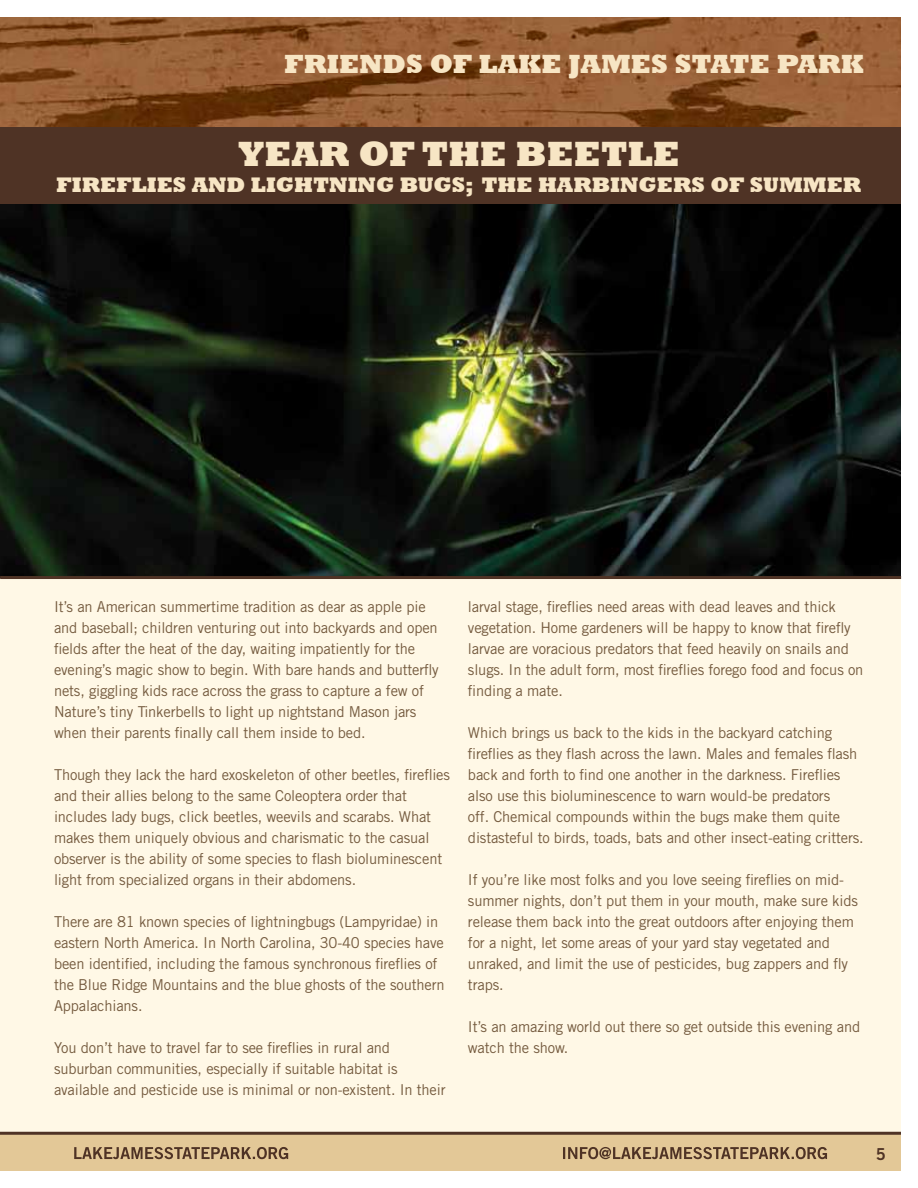
<style>
.page{position:relative;width:918px;height:1188px;background:#fff}
.page>*{position:absolute;margin:0;border:0;box-sizing:border-box;transform-origin:0 0}
.t1{font:800 36px "Rockwell";color:#f7e5c4}
.t2{font:800 27px "Rockwell";color:#f7e5c4}
.t3{font:800 21.6px "Rockwell";color:#f7e5c4}
.t4{font:16.5px "Trade Gothic Bold Two";color:#4f3325}
.t5{font:15px/21px "Trade Gothic";letter-spacing:-.01em;color:#745a3e}
</style>
<div class="page">
<img style="left:0;top:17px;width:901px;height:1115px">
<div style="left:0;top:1134px;width:901px;height:37px;background:#e3c897"></div>
<svg style="left:74px;top:1147px;width:753px;height:12px"></svg>
<hr style="left:0;top:1132px;width:901px;height:3px;background:#4f3325">
<img style="left:0;top:204px;width:901px;height:372px">
<div style="left:0;top:127px;width:901px;height:77px;background:#4f3325"></div>
<hr style="left:0;top:576px;width:901px;height:3px;background:#4f3325">
<h2 class="t2" style="left:285px;top:48px;width:40px">FRIENDS</h2>
<h2 class="t2" style="left:430px;top:48px;width:174px">OF LAKE JAMES</h2>
<h2 class="t2" style="left:675px;top:48px;width:20px">STATE</h2>
<h2 class="t2" style="left:777px;top:48px;width:89px">PAR K</h2>
<h1 class="t1" style="left:238px;top:133px;width:443px">YEAR OF THE BEETLE</h1>
<h3 class="t3" style="left:57px;top:172px;width:806px">FIREFLIES AND LIGHTNING BUGS; THE HARBINGERS OF SUMMER</h3>
<p class="t5" style="left:54px;top:596px;width:386px">It’s an American summertime tradition as dear as apple pie and baseball; children venturing out into backyards and open fields after the heat of the day, waiting impatiently for the evening’s magic show to begin. With bare hands and butterfly nets, giggling kids race across the grass to capture a few of Nature’s tiny Tinkerbells to light up nightstand Mason jars when their parents finally call them inside to bed.</p>
<p class="t5" style="left:54px;top:764px;width:398px">Though they lack the hard exoskeleton of other beetles, fireflies and their allies belong to the same Coleoptera order that includes lady bugs, click beetles, weevils and scarabs. What makes them uniquely obvious and charismatic to the casual observer is the ability of some species to flash bioluminescent light from specialized organs in their abdomens.</p>
<p class="t5" style="left:54px;top:911px;width:392px">There are 81 known species of lightningbugs (Lampyridae) in eastern North America. In North Carolina, 30-40 species have been identified, including the famous synchronous fireflies of the Blue Ridge Mountains and the blue ghosts of the southern Appalachians.</p>
<p class="t5" style="left:54px;top:1037px;width:393px">You don’t have to travel far to see fireflies in rural and suburban communities, especially if suitable habitat is available and pesticide use is minimal or non-existent. In their</p>
<p class="t5" style="left:468px;top:596px;width:397px">larval stage, fireflies need areas with dead leaves and thick vegetation. Home gardeners will be happy to know that firefly larvae are voracious predators that feed heavily on snails and slugs. In the adult form, most fireflies forego food and focus on finding a mate.</p>
<p class="t5" style="left:468px;top:722px;width:397px">Which brings us back to the kids in the backyard catching fireflies as they flash across the lawn. Males and females flash back and forth to find one another in the darkness. Fireflies also use this bioluminescence to warn would-be predators<br>off. Chemical compounds within the bugs make them quite distasteful to birds, toads, bats and other insect-eating critters.</p>
<p class="t5" style="left:468px;top:869px;width:391px">If you’re like most folks and you love seeing fireflies on mid&shy;summer nights, don’t put them in your mouth, make sure kids release them back into the great outdoors after enjoying them for a night, let some areas of your yard stay vegetated and unraked, and limit the use of pesticides, bug zappers and fly traps.</p>
<p class="t5" style="left:468px;top:1016px;width:394px">It’s an amazing world out there so get outside this evening and watch the show.</p>
<p class="t4" style="left:876px;top:1144px;width:12px">75</p>
</div>
